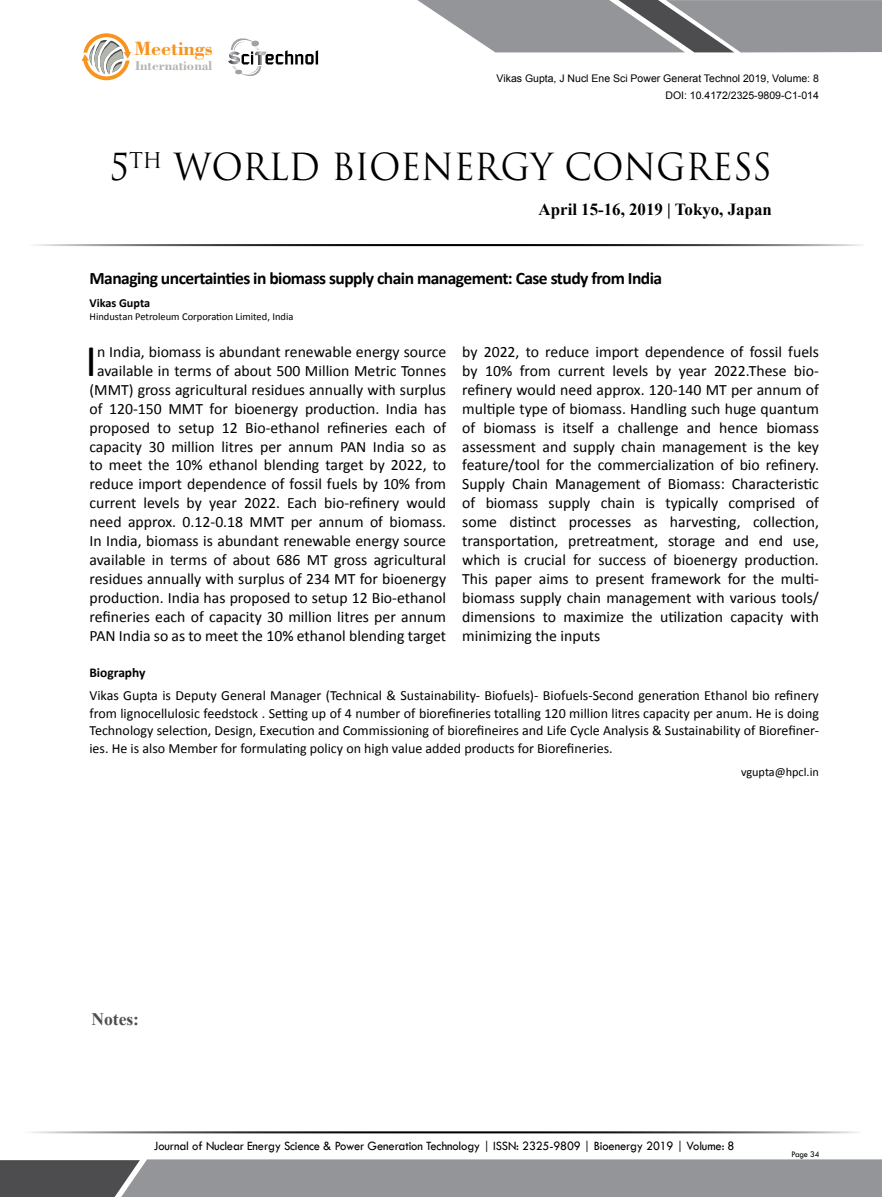
<style>
.page{position:relative;width:882px;height:1197px;background:#fff}
.page>*{position:absolute;margin:0;border:0;box-sizing:border-box;transform-origin:0 0}
.t1{font:45.5px "Calibri";color:#000}
.t2{font:36.4px "Trajan Pro 3";color:#000;scale:.95 1}
.t3{font:700 20.3px "Bodoni BT";color:#f7941e}
.t4{font:700 17.5px "Calibri";letter-spacing:-.03em;color:#000}
.t5{font:700 17.5px "Times New Roman";color:#4d4d4f}
.t6{font:700 16.97px "Times New Roman";color:#000}
.t7{font:15.75px/18.9px "Calibri";color:#000;text-align:center}
.t8{font:14px/17.5px "Calibri";color:#000;text-align:justify}
.t9{font:700 13.47px "Bodoni BT";color:#b3b6af}
.t10{font:700 13.47px "Calibri";color:#000}
.t11{font:13.12px "Tw Cen";letter-spacing:-.01em;color:#000;scale:.95 1}
.t12{font:12.25px "Calibri";color:#000}
.t13{font:700 12.25px "Calibri";color:#000}
.t14{font:10.5px/16.8px "Arial";color:#000;text-align:right}
.t15{font:10.5px "Calibri";color:#000}
.t16{font:8.75px "Tw Cen";letter-spacing:-.02em;color:#000;scale:.95 1}
</style>
<div class="page">
<hr style="left:25px;top:244px;width:839px;height:2px;background:#000">
<hr style="left:22px;top:1131px;width:839px;height:2px;background:#000">
<svg style="left:417px;top:0;width:465px;height:52px;background:#9a9b9e"></svg>
<svg style="left:0;top:1159px;width:882px;height:38px;background:#8b8d8f"></svg>
<svg style="left:82px;top:33px;width:49px;height:47px"></svg>
<svg style="left:228px;top:38px;width:90px;height:38px"></svg>
<p class="t3" style="left:135px;top:36px;width:80px">Meetings</p>
<p class="t9" style="left:135px;top:57px;width:79px">International</p>
<p class="t14" style="left:497px;top:70px;width:324px">Vikas Gupta, J Nucl Ene Sci Power Generat Technol 2019, Volume: 8<br>DOI: 10.4172/2325-9809-C1-014</p>
<h2 class="t2" style="left:110px;top:142px;width:698px">5<sup>TH</sup> WORLD BIOENERGY CONGRESS</h2>
<p class="t6" style="left:539px;top:198px;width:235px">April 15-16, 2019 | Tokyo, Japan</p>
<p class="t4" style="left:89px;top:267px;width:574px">Managing uncertainties in biomass supply chain management: Case study from India</p>
<p class="t13" style="left:89px;top:295px;width:62px">Vikas Gupta</p>
<p class="t15" style="left:89px;top:310px;width:206px">Hindustan Petroleum Corporation Limited, India</p>
<h1 class="t1" style="left:86px;top:332px;width:13px">I</h1>
<p class="t7" style="left:89px;top:342px;width:358px">n India, biomass is abundant renewable energy source available in terms of about 500 Million Metric Tonnes (MMT) gross agricultural residues annually with surplus of 120-150 MMT for bioenergy production. India has proposed to setup 12 Bio-ethanol refineries each of capacity 30 million litres per annum PAN India so as to meet the 10% ethanol blending target by 2022, to reduce import dependence of fossil fuels by 10% from current levels by year 2022. Each bio-refinery would need approx. 0.12-0.18 MMT per annum of biomass.<br>In India, biomass is abundant renewable energy source available in terms of about 686 MT gross agricultural residues annually with surplus of 234 MT for bioenergy production. India has proposed to setup 12 Bio-ethanol refineries each of capacity 30 million litres per annum PAN India so as to meet the 10% ethanol blending target</p>
<p class="t7" style="left:462px;top:342px;width:358px;text-align:justify">by 2022, to reduce import dependence of fossil fuels by 10% from current levels by year 2022.These bio&shy;refinery would need approx. 120-140 MT per annum of multiple type of biomass. Handling such huge quantum of biomass is itself a challenge and hence biomass assessment and supply chain management is the key feature/tool for the commercialization of bio refinery.<br>Supply Chain Management of Biomass: Characteristic of biomass supply chain is typically comprised of some distinct processes as harvesting, collection, transportation, pretreatment, storage and end use, which is crucial for success of bioenergy production.<br>This paper aims to present framework for the multi&shy;biomass supply chain management with various tools/ dimensions to maximize the utilization capacity with minimizing the inputs</p>
<p class="t10" style="left:89px;top:664px;width:58px">Biography</p>
<p class="t8" style="left:89px;top:687px;width:731px">Vikas Gupta is Deputy General Manager (Technical &amp; Sustainability- Biofuels)- Biofuels-Second generation Ethanol bio refinery from lignocellulosic feedstock . Setting up of 4 number of biorefineries totalling 120 million litres capacity per anum. He is doing Technology selection, Design, Execution and Commissioning of biorefineires and Life Cycle Analysis &amp; Sustainability of Biorefiner&shy;ies. He is also Member for formulating policy on high value added products for Biorefineries.</p>
<p class="t12" style="left:741px;top:764px;width:79px">vgupta@hpcl.in</p>
<p class="t5" style="left:91px;top:1007px;width:49px">Notes:</p>
<p class="t11" style="left:154px;top:1138px;width:613px">Journal of Nuclear Energy Science &amp; Power Generation Technology | ISSN: 2325-9809 | Bioenergy 2019 | Volume: 8</p>
<p class="t16" style="left:791px;top:1149px;width:31px">Page 34</p>
</div>
